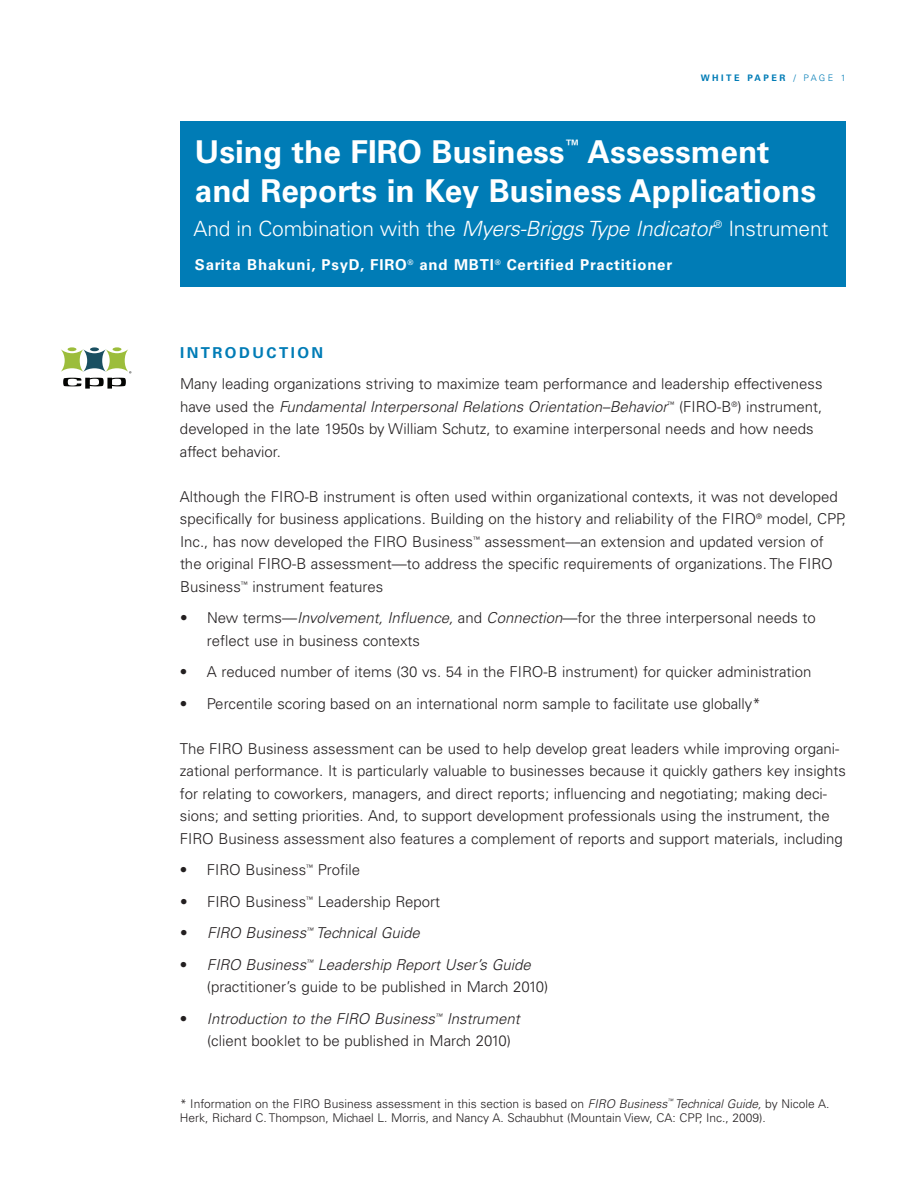
<style>
.page{position:relative;width:918px;height:1188px;background:#fff}
.page>*{position:absolute;margin:0;border:0;box-sizing:border-box;transform-origin:0 0}
.t1{font:700 31.5px/39px "Univers";color:#fff}
.t2{font:300 21px "Univers";letter-spacing:-.01em;color:#fff}
.t3{font:300 15px/22.5px "Univers";color:#231f20}
.t4{font:700 15px "Univers";letter-spacing:.055em;color:#fff}
.t5{font:italic 300 15px "Univers";color:#231f20}
.t6{font:700 15px "Univers";letter-spacing:.165em;color:#007cb6}
.t7{font:300 12px/14.4px "Univers";color:#231f20}
.t8{font:700 9px "Univers";letter-spacing:.28em;color:#007cb6}
.s1{font-weight:300}
.s2{font-style:italic}
.s3{font-style:normal}
</style>
<div class="page">
<div style="left:180px;top:122px;width:666px;height:165px;background:#007cb6"></div>
<svg style="left:61px;top:347px;width:70px;height:42px"></svg>
<p class="t8" style="left:701px;top:74px;width:147px">WHITE PAPER <span class="s1">/ PAGE 1</span></p>
<h1 class="t1" style="left:195px;top:135px;width:623px">Using the FIRO Business<sup>™</sup> Assessment and Reports in Key Business Applications</h1>
<h2 class="t2" style="left:194px;top:221px;width:636px">And in Combination with the <span class="s2">Myers-Briggs Type Indicator</span><sup>®</sup> Instrument</h2>
<p class="t4" style="left:195px;top:259px;width:479px">Sarita Bhakuni, PsyD, FIRO<sup>®</sup> and MBTI<sup>®</sup> Certified Practitioner</p>
<p class="t6" style="left:180px;top:347px;width:145px">INTRODUCTION</p>
<p class="t3" style="left:180px;top:374px;width:644px">Many leading organizations striving to maximize team performance and leadership effectiveness have used the <span class="s2">Fundamental Interpersonal Relations Orientation–Behavior</span><sup>™</sup> (FIRO-B<sup>®</sup>) instrument, developed in the late 1950s by William Schutz, to examine interpersonal needs and how needs affect behavior.</p>
<p class="t3" style="left:180px;top:487px;width:667px">Although the FIRO-B instrument is often used within organizational contexts, it was not developed specifically for business applications. Building on the history and reliability of the FIRO<sup>®</sup> model, CPP, Inc., has now developed the FIRO Business<sup>™</sup> assessment—an extension and updated version of the original FIRO-B assessment—to address the specific requirements of organizations. The FIRO Business<sup>™</sup> instrument features</p>
<p class="t3" style="left:207px;top:608px;width:610px;text-indent:-27px">• New terms—<span class="s2">Involvement, Influence,</span> and <span class="s2">Connection</span>—for the three interpersonal needs to reflect use in business contexts</p>
<p class="t3" style="left:180px;top:662px;width:633px">• A reduced number of items (30 vs. 54 in the FIRO-B instrument) for quicker administration</p>
<p class="t3" style="left:180px;top:694px;width:582px">• Percentile scoring based on an international norm sample to facilitate use globally*</p>
<p class="t3" style="left:180px;top:739px;width:667px">The FIRO Business assessment can be used to help develop great leaders while improving organi&shy;zational performance. It is particularly valuable to businesses because it quickly gathers key insights for relating to coworkers, managers, and direct reports; influencing and negotiating; making deci&shy;sions; and setting priorities. And, to support development professionals using the instrument, the FIRO Business assessment also features a complement of reports and support materials, including</p>
<p class="t3" style="left:180px;top:860px;width:182px">• FIRO Business<sup>™</sup> Profile</p>
<p class="t3" style="left:180px;top:892px;width:262px">• FIRO Business<sup>™</sup> Leadership Report</p>
<p class="t5" style="left:180px;top:928px;width:241px"><span class="s3">•</span> FIRO Business<sup>™</sup> Technical Guide</p>
<p class="t3" style="left:207px;top:955px;width:343px;text-indent:-27px">• <span class="s2">FIRO Business</span><sup>™</sup> <span class="s2">Leadership Report User’s Guide </span>(practitioner’s guide to be published in March 2010)</p>
<p class="t3" style="left:207px;top:1009px;width:314px;text-indent:-27px">• <span class="s2">Introduction to the FIRO Business</span><sup>™</sup> <span class="s2">Instrument </span>(client booklet to be published in March 2010)</p>
<p class="t7" style="left:180px;top:1097px;width:651px">* Information on the FIRO Business assessment in this section is based on <span class="s2">FIRO Business</span><sup>™</sup> <span class="s2">Technical Guide,</span> by Nicole A.<br>Herk, Richard C. Thompson, Michael L. Morris, and Nancy A. Schaubhut (Mountain View, CA: CPP, Inc., 2009).</p>
</div>
